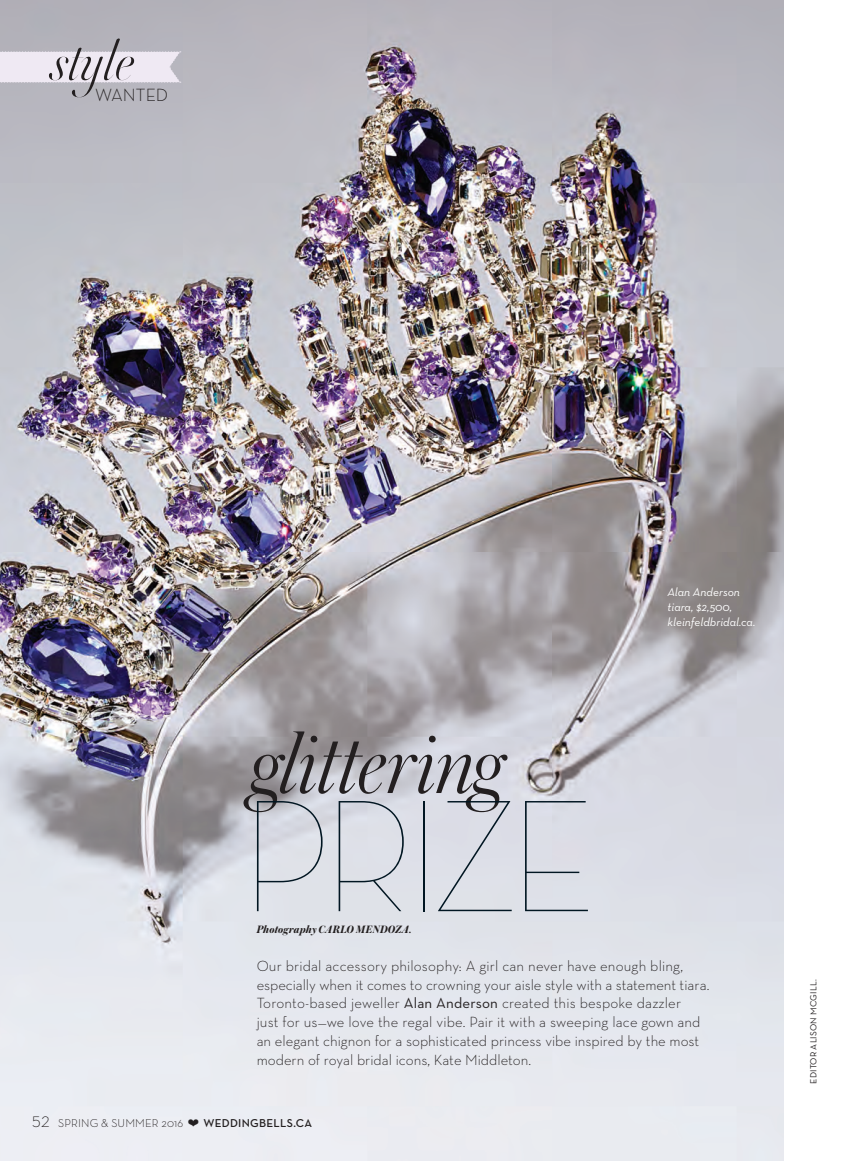
<style>
.page{position:relative;width:851px;height:1161px;background:#fff}
.page>*{position:absolute;margin:0;border:0;box-sizing:border-box;transform-origin:0 0}
.deck_Slate{font:100 162px "Neutra Display";letter-spacing:-.025em;color:#011622}
.deck_Slate-2{font:italic 300 90px "Austin";letter-spacing:-.02em;color:#231f20}
.deck_Slate-3{font:300 66px "Orlando Samuels";color:#231f20}
.deck_Slate-4{font:300 18px "Neutra Text";color:#231f20}
.DETAILS_BODYCOPY{font:300 15px/18.8px "Neutra Text";color:#231f20}
.DETAILS_BODYCOPY-2{font:italic 12px/15px "Neutra Text";color:#fff}
.t1{font:300 11.7px "Neutra Text";letter-spacing:.01em;color:#231f20}
.DETAILS_BODYCOPY-3{font:italic 700 11.25px "Austin";letter-spacing:.015em;color:#231f20}
.t2{font:9px "Neutra Text";letter-spacing:.02em;color:#231f20}
.s1{font-weight:400}
.s2{font-family:"Neutra Display";font-size:21px}
.s3{font-weight:600}
</style>
<div class="page">
<img style="left:0;top:0;width:783px;height:1161px">
<svg style="left:0;top:51px;width:181px;height:32px;background:#eae5ee"></svg>
<p class="deck_Slate-3" style="left:50px;top:19px;width:86px">style</p>
<p class="deck_Slate-4" style="left:95px;top:84px;width:75px">WANTED</p>
<p class="deck_Slate-2" style="left:250px;top:703px;width:256px">glittering</p>
<p class="deck_Slate" style="left:244px;top:772px;width:351px">PRIZE</p>
<p class="DETAILS_BODYCOPY-3" style="left:257px;top:921px;width:156px">Photography CARLO MENDOZA.</p>
<p class="DETAILS_BODYCOPY-2" style="left:667px;top:584px;width:89px">Alan Anderson tiara, $2,500, kleinfeldbridal.ca.</p>
<p class="DETAILS_BODYCOPY" style="left:257px;top:956px;width:454px">Our bridal accessory philosophy: A girl can never have enough bling, especially when it comes to crowning your aisle style with a statement tiara.<br>Toronto-based jeweller <span class="s1">Alan Anderson</span> created this bespoke dazzler<br>just for us—we love the regal vibe. Pair it with a sweeping lace gown and an elegant chignon for a sophisticated princess vibe inspired by the most modern of royal bridal icons, Kate Middleton.</p>
<p class="t1" style="left:32px;top:1116px;width:281px"><span class="s2">52</span> SPRING &amp; SUMMER 2016 ❤ <span class="s3">WEDDINGBELLS.CA</span></p>
<p class="t2" style="left:808px;top:1084px;width:106px;rotate:-90deg">EDITOR ALISON MCGILL.</p>
</div>
